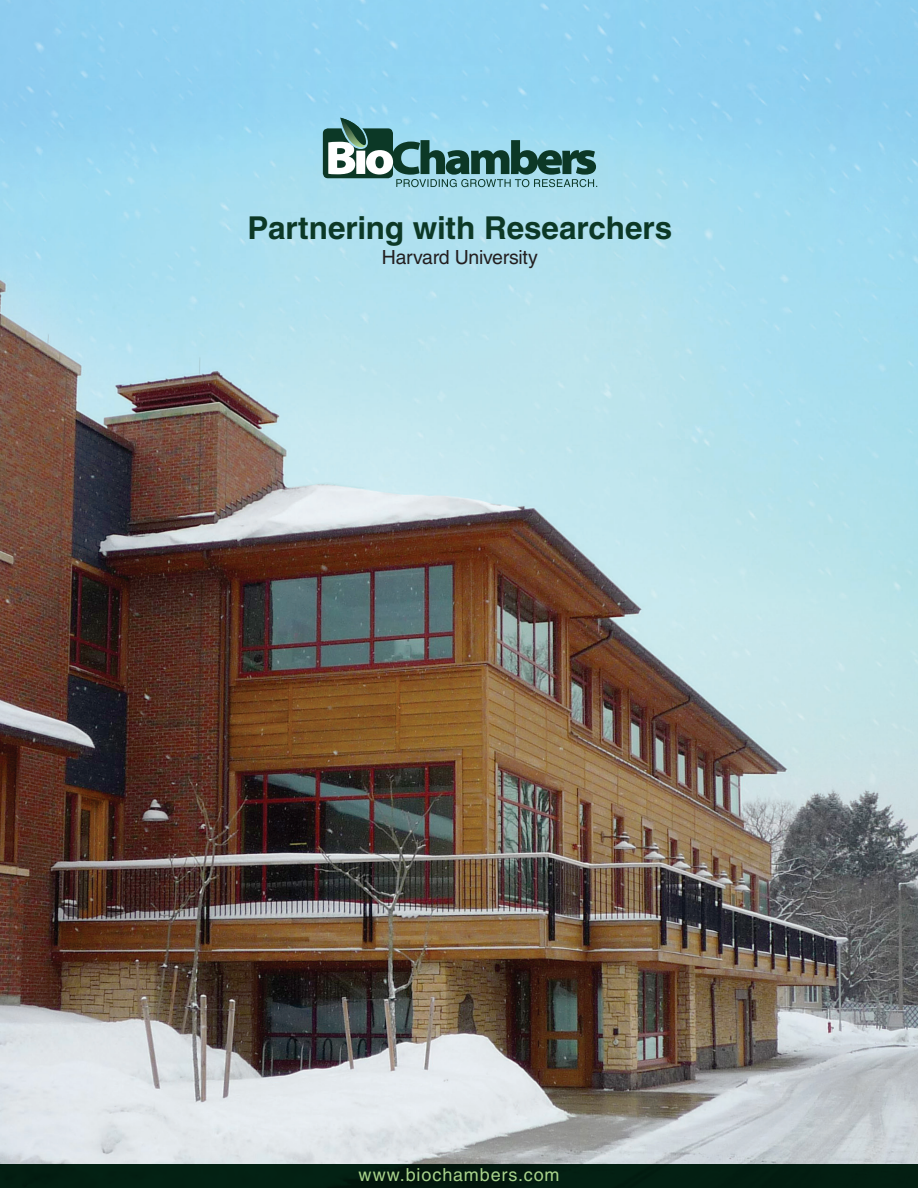
<style>
.page{position:relative;width:918px;height:1188px;background:#fff}
.page>*{position:absolute;margin:0;border:0;box-sizing:border-box;transform-origin:0 0}
.t1{font:700 31.5px "Helvetica LT Std";letter-spacing:-.005em;color:#0c3826}
.t2{font:19.5px "Helvetica LT Std";letter-spacing:-.015em;color:#231f20}
.t3{font:18px "Helvetica LT Std";letter-spacing:.05em;color:#a8d38b}
</style>
<div class="page">
<img style="left:0;top:0;width:918px;height:1164px">
<svg style="left:323px;top:118px;width:274px;height:69px"></svg>
<div style="left:0;top:1164px;width:918px;height:24px;background:#031f12"></div>
<p class="t1" style="left:248px;top:208px;width:426px">Partnering with Researchers</p>
<p class="t2" style="left:382px;top:246px;width:158px">Harvard University</p>
<p class="t3" style="left:358px;top:1165px;width:203px">www.biochambers.com</p>
</div>
